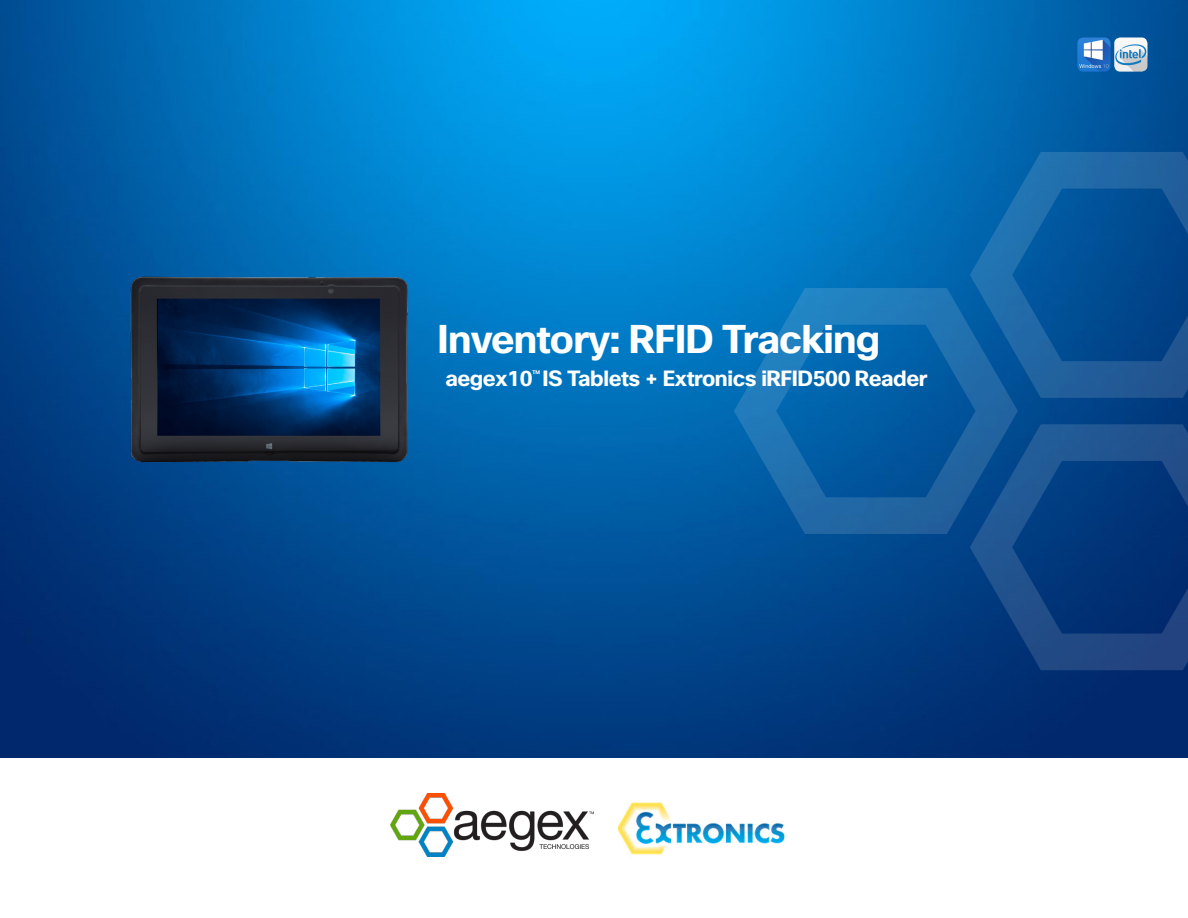
<style>
.page{position:relative;width:1188px;height:918px;background:#fff}
.page>*{position:absolute;margin:0;border:0;box-sizing:border-box;transform-origin:0 0}
.t1{font:700 39px "Cisco Sans";letter-spacing:-.02em;color:#fff}
.t2{font:700 21.45px "Cisco Sans";letter-spacing:-.02em;color:#fff}
.t3{font:700 5.25px "Cisco Sans";color:#fff}
</style>
<div class="page">
<img style="left:0;top:0;width:1188px;height:758px">
<img style="left:1077px;top:38px;width:34px;height:34px">
<img style="left:1114px;top:38px;width:34px;height:34px">
<img style="left:390px;top:794px;width:203px;height:62px">
<img style="left:619px;top:802px;width:166px;height:53px">
<svg style="left:970px;top:152px;width:218px;height:246px;background:#0d589b"></svg>
<svg style="left:970px;top:424px;width:218px;height:246px;background:#0d3e7f"></svg>
<svg style="left:734px;top:288px;width:284px;height:246px;background:#0e65a8"></svg>
<img style="left:114px;top:262px;width:324px;height:214px">
<p class="t1" style="left:438px;top:314px;width:444px">Inventory: RFID Tracking</p>
<p class="t2" style="left:446px;top:365px;width:483px">aegex10 IS Tablets + Extronics iRFID500 Reader</p>
<p class="t3" style="left:532px;top:369px;width:9px">TM</p>
</div>
